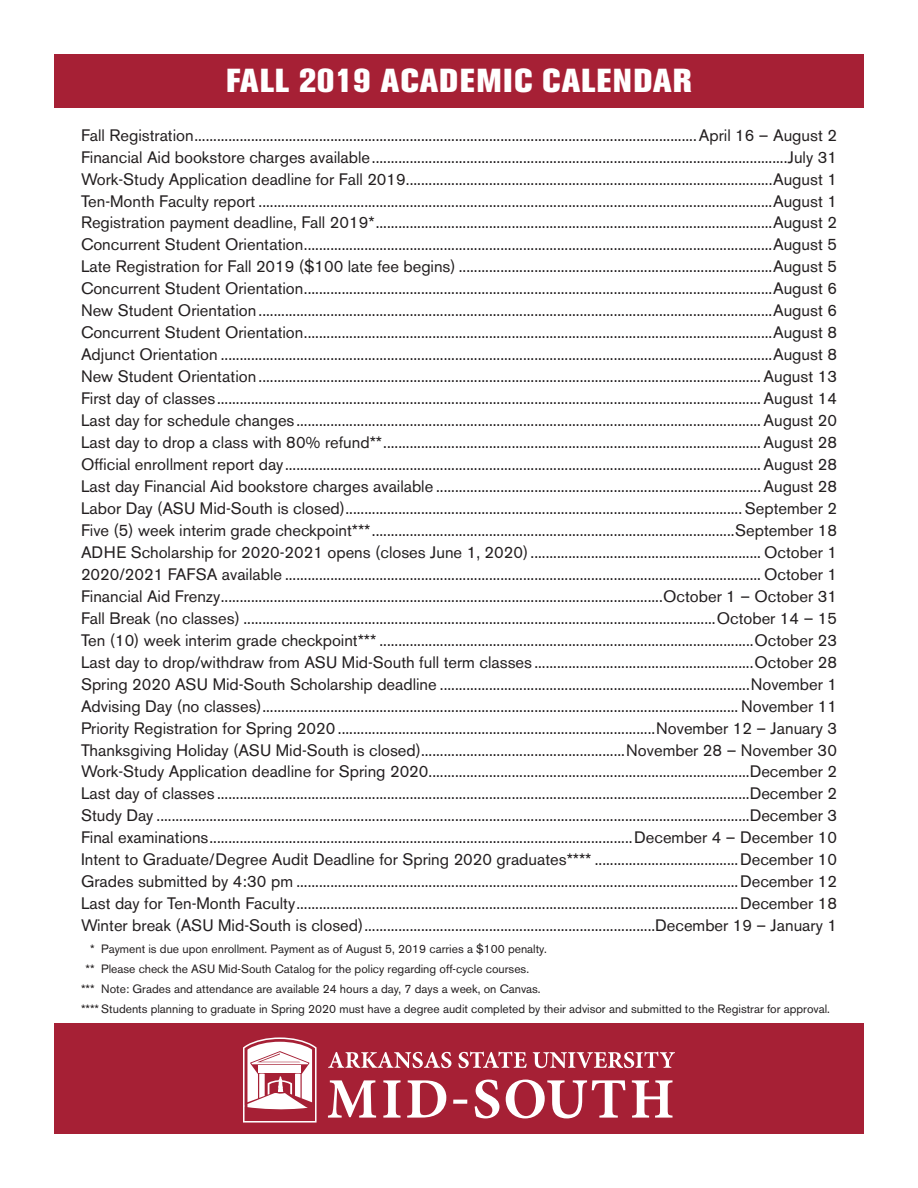
<style>
.page{position:relative;width:918px;height:1188px;background:#fff}
.page>*{position:absolute;margin:0;border:0;box-sizing:border-box;transform-origin:0 0}
.t1{font:800 33px "Akzidenz Grotesk BE";letter-spacing:.04em;color:#fff}
.t2{font:16.5px "Akzidenz Grotesk BE";color:#231f20}
.t3{font:12px "Akzidenz Grotesk BE";color:#231f20}
</style>
<div class="page">
<div style="left:54px;top:54px;width:810px;height:54px;background:#a62035"></div>
<div style="left:54px;top:1024px;width:810px;height:110px;background:#a62035"></div>
<svg style="left:328px;top:1052px;width:123px;height:16px"></svg>
<svg style="left:458px;top:1052px;width:69px;height:16px"></svg>
<svg style="left:533px;top:1052px;width:142px;height:16px"></svg>
<svg style="left:328px;top:1080px;width:48px;height:38px"></svg>
<svg style="left:383px;top:1080px;width:18px;height:38px"></svg>
<svg style="left:407px;top:1080px;width:39px;height:38px"></svg>
<svg style="left:453px;top:1100px;width:14px;height:4px"></svg>
<svg style="left:475px;top:1080px;width:24px;height:38px"></svg>
<svg style="left:632px;top:1080px;width:41px;height:38px"></svg>
<svg style="left:506px;top:1080px;width:119px;height:38px"></svg>
<svg style="left:243px;top:1037px;width:74px;height:86px"></svg>
<p class="t1" style="left:226px;top:62px;width:467px">FALL 2019 ACADEMIC CALENDAR</p>
<p class="t2" style="left:81px;top:125px;width:758px">Fall Registration.....................................................................................................................................April 16 – August 2</p>
<p class="t2" style="left:81px;top:147px;width:758px">Financial Aid bookstore charges available..............................................................................................................July 31</p>
<p class="t2" style="left:81px;top:169px;width:758px">Work-Study Application deadline for Fall 2019.................................................................................................August 1</p>
<p class="t2" style="left:81px;top:191px;width:758px">Ten-Month Faculty report ........................................................................................................................................August 1</p>
<p class="t2" style="left:81px;top:213px;width:758px">Registration payment deadline, Fall 2019*.........................................................................................................August 2</p>
<p class="t2" style="left:81px;top:235px;width:758px">Concurrent Student Orientation............................................................................................................................August 5</p>
<p class="t2" style="left:81px;top:257px;width:758px">Late Registration for Fall 2019 ($100 late fee begins) ...................................................................................August 5</p>
<p class="t2" style="left:81px;top:279px;width:758px">Concurrent Student Orientation............................................................................................................................August 6</p>
<p class="t2" style="left:81px;top:301px;width:758px">New Student Orientation ........................................................................................................................................August 6</p>
<p class="t2" style="left:81px;top:323px;width:758px">Concurrent Student Orientation............................................................................................................................August 8</p>
<p class="t2" style="left:81px;top:345px;width:758px">Adjunct Orientation ..................................................................................................................................................August 8</p>
<p class="t2" style="left:81px;top:367px;width:758px">New Student Orientation .....................................................................................................................................August 13</p>
<p class="t2" style="left:81px;top:389px;width:758px">First day of classes................................................................................................................................................August 14</p>
<p class="t2" style="left:81px;top:411px;width:758px">Last day for schedule changes...........................................................................................................................August 20</p>
<p class="t2" style="left:81px;top:432px;width:758px">Last day to drop a class with 80% refund**....................................................................................................August 28</p>
<p class="t2" style="left:81px;top:454px;width:758px">Official enrollment report day..............................................................................................................................August 28</p>
<p class="t2" style="left:81px;top:476px;width:758px">Last day Financial Aid bookstore charges available ......................................................................................August 28</p>
<p class="t2" style="left:81px;top:498px;width:758px">Labor Day (ASU Mid-South is closed)......................................................................................................... September 2</p>
<p class="t2" style="left:81px;top:520px;width:758px">Five (5) week interim grade checkpoint***................................................................................................September 18</p>
<p class="t2" style="left:81px;top:542px;width:758px">ADHE Scholarship for 2020-2021 opens (closes June 1, 2020)............................................................. October 1</p>
<p class="t2" style="left:81px;top:564px;width:758px">2020/2021 FAFSA available .............................................................................................................................. October 1</p>
<p class="t2" style="left:81px;top:586px;width:758px">Financial Aid Frenzy.....................................................................................................................October 1 – October 31</p>
<p class="t2" style="left:81px;top:608px;width:758px">Fall Break (no classes) .............................................................................................................................October 14 – 15</p>
<p class="t2" style="left:81px;top:630px;width:758px">Ten (10) week interim grade checkpoint*** ...................................................................................................October 23</p>
<p class="t2" style="left:81px;top:652px;width:758px">Last day to drop/withdraw from ASU Mid-South full term classes ..........................................................October 28</p>
<p class="t2" style="left:81px;top:674px;width:758px">Spring 2020 ASU Mid-South Scholarship deadline ..................................................................................November 1</p>
<p class="t2" style="left:81px;top:696px;width:758px">Advising Day (no classes).............................................................................................................................. November 11</p>
<p class="t2" style="left:81px;top:718px;width:758px">Priority Registration for Spring 2020 ....................................................................................November 12 – January 3</p>
<p class="t2" style="left:81px;top:740px;width:758px">Thanksgiving Holiday (ASU Mid-South is closed)......................................................November 28 – November 30</p>
<p class="t2" style="left:81px;top:762px;width:758px">Work-Study Application deadline for Spring 2020.....................................................................................December 2</p>
<p class="t2" style="left:81px;top:784px;width:758px">Last day of classes .............................................................................................................................................December 2</p>
<p class="t2" style="left:81px;top:806px;width:758px">Study Day .............................................................................................................................................................December 3</p>
<p class="t2" style="left:81px;top:828px;width:758px">Final examinations................................................................................................................December 4 – December 10</p>
<p class="t2" style="left:81px;top:850px;width:758px">Intent to Graduate/Degree Audit Deadline for Spring 2020 graduates**** ......................................December 10</p>
<p class="t2" style="left:81px;top:872px;width:758px">Grades submitted by 4:30 pm .....................................................................................................................December 12</p>
<p class="t2" style="left:81px;top:894px;width:758px">Last day for Ten-Month Faculty.....................................................................................................................December 18</p>
<p class="t2" style="left:81px;top:916px;width:758px">Winter break (ASU Mid-South is closed).............................................................................December 19 – January 1</p>
<p class="t3" style="left:90px;top:942px;width:458px">* Payment is due upon enrollment. Payment as of August 5, 2019 carries a $100 penalty.</p>
<p class="t3" style="left:86px;top:962px;width:445px">** Please check the ASU Mid-South Catalog for the policy regarding off-cycle courses.</p>
<p class="t3" style="left:81px;top:981px;width:461px">*** Note: Grades and attendance are available 24 hours a day, 7 days a week, on Canvas.</p>
<p class="t3" style="left:81px;top:1001px;width:751px">**** Students planning to graduate in Spring 2020 must have a degree audit completed by their advisor and submitted to the Registrar for approval.</p>
</div>
